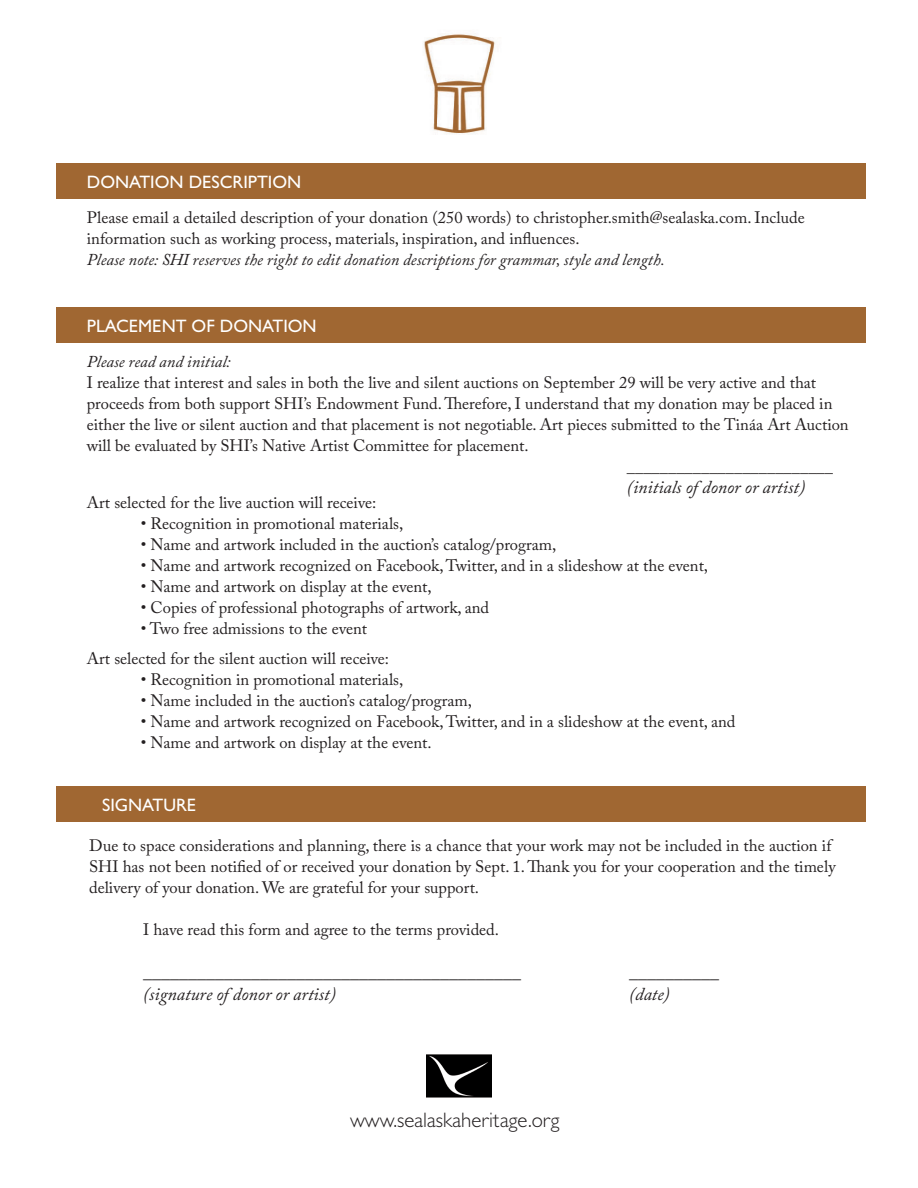
<style>
.page{position:relative;width:918px;height:1188px;background:#fff}
.page>*{position:absolute;margin:0;border:0;box-sizing:border-box;transform-origin:0 0}
.t1{font:300 21px "Gill Sans MT Std";color:#231f20}
.t2{font:italic 18px "Adobe Caslon Pro";color:#231f20}
.t3{font:500 18px "Gill Sans MT Std";color:#fff}
.t4{font:18px "Minion Pro";color:#231f20}
.t5{font:16.5px/21px "Adobe Caslon Pro";color:#231f20}
.t6{font:italic 16.5px "Adobe Caslon Pro";color:#231f20}
</style>
<div class="page">
<img style="left:424px;top:33px;width:72px;height:101px">
<img style="left:426px;top:1055px;width:66px;height:43px">
<div style="left:56px;top:308px;width:810px;height:35px;background:#a06732"></div>
<div style="left:56px;top:164px;width:810px;height:35px;background:#a06732"></div>
<div style="left:56px;top:787px;width:810px;height:35px;background:#a06732"></div>
<p class="t3" style="left:87px;top:171px;width:216px">DONATION DESCRIPTION</p>
<p class="t5" style="left:87px;top:207px;width:719px">Please email a detailed description of your donation (250 words) to christopher.smith@sealaska.com. Include information such as working process, materials, inspiration, and influences.</p>
<p class="t6" style="left:87px;top:249px;width:580px">Please note: SHI reserves the right to edit donation descriptions for grammar, style and length.</p>
<p class="t3" style="left:87px;top:315px;width:231px">PLACEMENT OF DONATION</p>
<p class="t6" style="left:87px;top:351px;width:145px">Please read and initial:</p>
<p class="t5" style="left:87px;top:372px;width:763px">I realize that interest and sales in both the live and silent auctions on September 29 will be very active and that proceeds from both support SHI’s Endowment Fund. Therefore, I understand that my donation may be placed in either the live or silent auction and that placement is not negotiable. Art pieces submitted to the Tináa Art Auction will be evaluated by SHI’s Native Artist Committee for placement.</p>
<p class="t5" style="left:627px;top:456px;width:208px">_________________________</p>
<p class="t2" style="left:627px;top:477px;width:180px">(initials of donor or artist)</p>
<p class="t5" style="left:87px;top:492px;width:291px">Art selected for the live auction will receive:</p>
<p class="t5" style="left:141px;top:513px;width:264px">• Recognition in promotional materials,</p>
<p class="t5" style="left:141px;top:534px;width:417px">• Name and artwork included in the auction’s catalog/program,</p>
<p class="t5" style="left:141px;top:555px;width:569px">• Name and artwork recognized on Facebook, Twitter, and in a slideshow at the event,</p>
<p class="t5" style="left:141px;top:576px;width:292px">• Name and artwork on display at the event,</p>
<p class="t5" style="left:141px;top:597px;width:350px">• Copies of professional photographs of artwork, and</p>
<p class="t5" style="left:141px;top:618px;width:228px">• Two free admissions to the event</p>
<p class="t5" style="left:87px;top:648px;width:304px">Art selected for the silent auction will receive:</p>
<p class="t5" style="left:141px;top:669px;width:264px">• Recognition in promotional materials,</p>
<p class="t5" style="left:141px;top:690px;width:333px">• Name included in the auction’s catalog/program,</p>
<p class="t5" style="left:141px;top:711px;width:596px">• Name and artwork recognized on Facebook, Twitter, and in a slideshow at the event, and</p>
<p class="t5" style="left:141px;top:732px;width:292px">• Name and artwork on display at the event.</p>
<p class="t3" style="left:87px;top:794px;width:96px">SIGNATURE</p>
<p class="t3" style="left:102px;top:794px;width:96px">SIGNATURE</p>
<p class="t5" style="left:89px;top:835px;width:748px">Due to space considerations and planning, there is a chance that your work may not be included in the auction if<br>SHI has not been notified of or received your donation by Sept. 1. Thank you for your cooperation and the timely delivery of your donation. We are grateful for your support.</p>
<p class="t5" style="left:143px;top:919px;width:357px">I have read this form and agree to the terms provided.</p>
<p class="t4" style="left:143px;top:960px;width:379px">__________________________________________</p>
<p class="t4" style="left:629px;top:960px;width:91px">__________</p>
<p class="t2" style="left:143px;top:983px;width:194px">(signature of donor or artist)</p>
<p class="t2" style="left:629px;top:983px;width:42px">(date)</p>
<p class="t1" style="left:350px;top:1107px;width:211px">www.sealaskaheritage.org</p>
</div>
